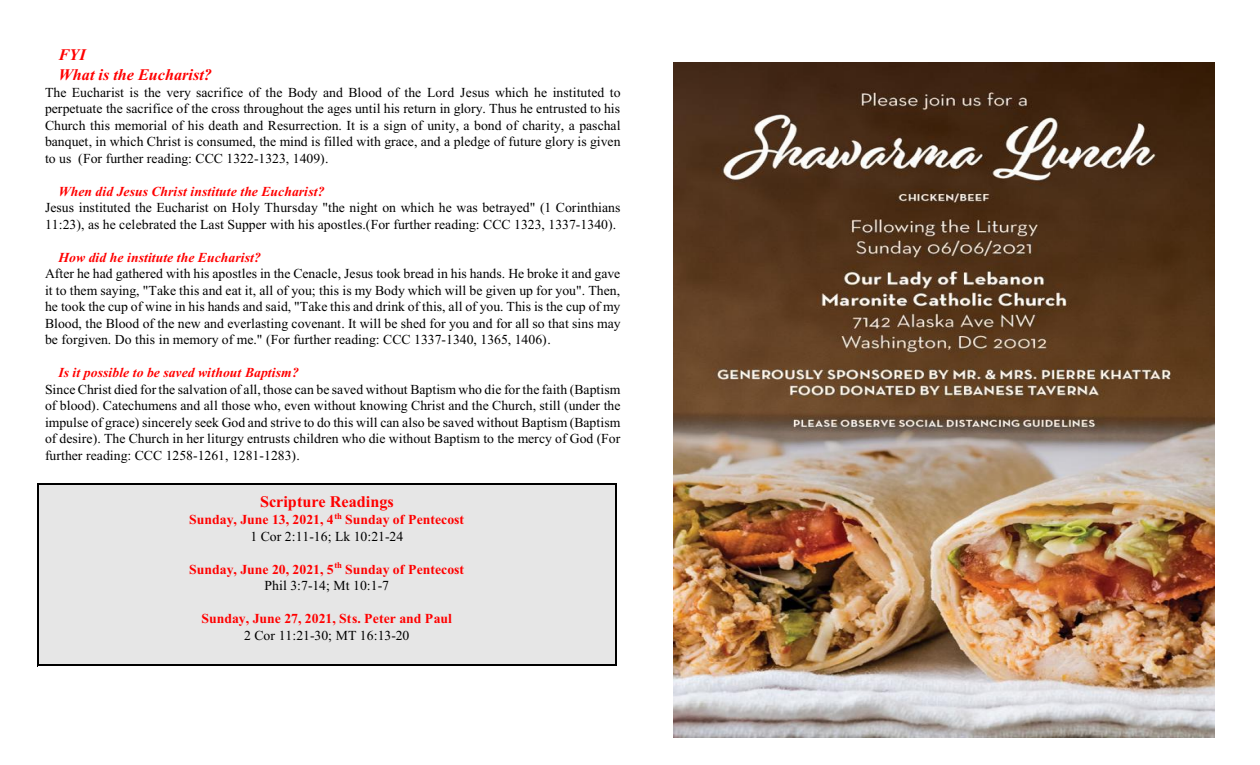
<style>
.page{position:relative;width:1260px;height:765px;background:#fff}
.page>*{position:absolute;margin:0;border:0;box-sizing:border-box;transform-origin:0 0}
.t1{font:italic 700 16.25px/19.4px "Times New Roman";color:#f00}
.t2{font:700 16.25px "Times New Roman";color:#f00}
.t3{font:13.75px/16.5px "Times New Roman";color:#000;text-align:justify}
.t4{font:700 13.75px/16.5px "Times New Roman";color:#f00;text-align:center}
.t5{font:italic 700 13.75px "Times New Roman";color:#f00}
.s1{font-weight:400;color:#000}
</style>
<div class="page">
<img style="left:674px;top:63px;width:540px;height:675px">
<div style="left:38px;top:483px;width:578px;height:183px;background:#e6e6e6"></div>
<hr style="left:615px;top:483px;width:1px;height:182px;background:#000">
<hr style="left:38px;top:483px;width:578px;height:1px;background:#000">
<hr style="left:38px;top:664px;width:578px;height:2px;background:#000">
<hr style="left:38px;top:484px;width:1px;height:182px;background:#000">
<hr style="left:38px;top:666px;width:578px;height:1px;background:#000">
<p class="t1" style="left:58px;top:47px;width:155px">FYI<br>What is the Eucharist?</p>
<p class="t3" style="left:45px;top:85px;width:577px">The Eucharist is the very sacrifice of the Body and Blood of the Lord Jesus which he instituted to perpetuate the sacrifice of the cross throughout the ages until his return in glory. Thus he entrusted to his Church this memorial of his death and Resurrection. It is a sign of unity, a bond of charity, a paschal banquet, in which Christ is consumed, the mind is filled with grace, and a pledge of future glory is given to us (For further reading: CCC 1322-1323, 1409).</p>
<p class="t5" style="left:58px;top:187px;width:268px">When did Jesus Christ institute the Eucharist?</p>
<p class="t3" style="left:45px;top:201px;width:577px">Jesus instituted the Eucharist on Holy Thursday "the night on which he was betrayed" (1 Corinthians<br>11:23), as he celebrated the Last Supper with his apostles.(For further reading: CCC 1323, 1337-1340).</p>
<p class="t5" style="left:58px;top:253px;width:204px">How did he institute the Eucharist?</p>
<p class="t3" style="left:45px;top:267px;width:577px">After he had gathered with his apostles in the Cenacle, Jesus took bread in his hands. He broke it and gave it to them saying, "Take this and eat it, all of you; this is my Body which will be given up for you". Then, he took the cup of wine in his hands and said, "Take this and drink of this, all of you. This is the cup of my Blood, the Blood of the new and everlasting covenant. It will be shed for you and for all so that sins may be forgiven. Do this in memory of me." (For further reading: CCC 1337-1340, 1365, 1406).</p>
<p class="t5" style="left:58px;top:368px;width:242px">Is it possible to be saved without Baptism?</p>
<p class="t3" style="left:45px;top:382px;width:577px">Since Christ died for the salvation of all, those can be saved without Baptism who die for the faith (Baptism of blood). Catechumens and all those who, even without knowing Christ and the Church, still (under the impulse of grace) sincerely seek God and strive to do this will can also be saved without Baptism (Baptism of desire). The Church in her liturgy entrusts children who die without Baptism to the mercy of God (For further reading: CCC 1258-1261, 1281-1283).</p>
<p class="t2" style="left:260px;top:496px;width:135px">Scripture Readings</p>
<p class="t4" style="left:189px;top:513px;width:276px">Sunday, June 13, 2021, 4<sup>th</sup> Sunday of Pentecost<br><span class="s1">1 Cor 2:11-16; Lk 10:21-24</span></p>
<p class="t4" style="left:189px;top:562px;width:276px">Sunday, June 20, 2021, 5<sup>th</sup> Sunday of Pentecost<br><span class="s1">Phil 3:7-14; Mt 10:1-7</span></p>
<p class="t4" style="left:202px;top:612px;width:252px">Sunday, June 27, 2021, Sts. Peter and Paul</p>
<p class="t3" style="left:244px;top:628px;width:167px">2 Cor 11:21-30; MT 16:13-20</p>
</div>
